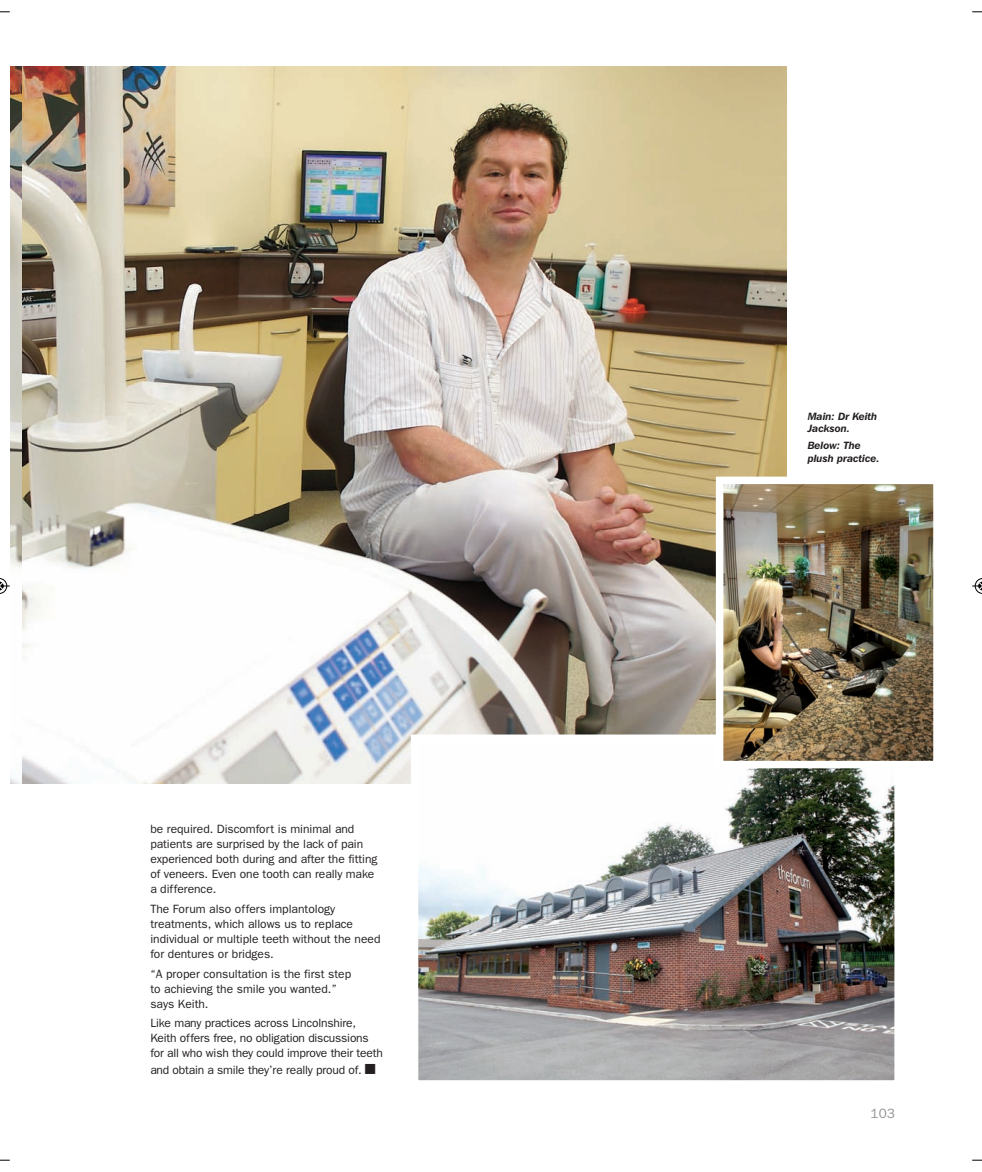
<style>
.page{position:relative;width:982px;height:1172px;background:#fff}
.page>*{position:absolute;margin:0;border:0;box-sizing:border-box;transform-origin:0 0}
.t1{font:13.5px "Franklin Gothic";color:#939598}
.t2{font:12px/15px "Franklin Gothic";letter-spacing:-.005em;color:#231f20}
.t3{font:italic 600 10.5px/12.6px "Franklin Gothic IT Cby BT";color:#231f20}
</style>
<div class="page">
<img style="left:23px;top:67px;width:763px;height:716px">
<img style="left:420px;top:743px;width:473px;height:335px">
<div style="left:411px;top:734px;width:491px;height:353px;border:8px solid #fff"></div>
<img style="left:725px;top:485px;width:207px;height:274px">
<div style="left:716px;top:476px;width:225px;height:292px;border:8px solid #fff"></div>
<svg style="left:0;top:11px;width:10px;height:2px"></svg>
<svg style="left:972px;top:11px;width:10px;height:2px"></svg>
<svg style="left:0;top:1159px;width:10px;height:2px"></svg>
<svg style="left:972px;top:1159px;width:10px;height:2px"></svg>
<svg style="left:0;top:578px;width:10px;height:16px"></svg>
<svg style="left:972px;top:578px;width:10px;height:16px"></svg>
<p class="t2" style="left:150px;top:822px;width:229px">be required. Discomfort is minimal and patients are surprised by the lack of pain experienced both during and after the fitting of veneers. Even one tooth can really make a difference.</p>
<p class="t2" style="left:150px;top:902px;width:232px">The Forum also offers implantology treatments, which allows us to replace individual or multiple teeth without the need for dentures or bridges.</p>
<p class="t2" style="left:150px;top:967px;width:202px">“A proper consultation is the first step to achieving the smile you wanted.” says Keith.</p>
<p class="t2" style="left:150px;top:1016px;width:234px">Like many practices across Lincolnshire,<br>Keith offers free, no obligation discussions for all who wish they could improve their teeth</p>
<p class="t2" style="left:150px;top:1063px;width:227px">and obtain a smile they’re really proud of. ■</p>
<p class="t3" style="left:808px;top:411px;width:71px">Main: Dr Keith<br>Jackson.</p>
<p class="t3" style="left:808px;top:440px;width:74px">Below: The plush practice.</p>
<p class="t1" style="left:871px;top:1109px;width:26px">103</p>
</div>
